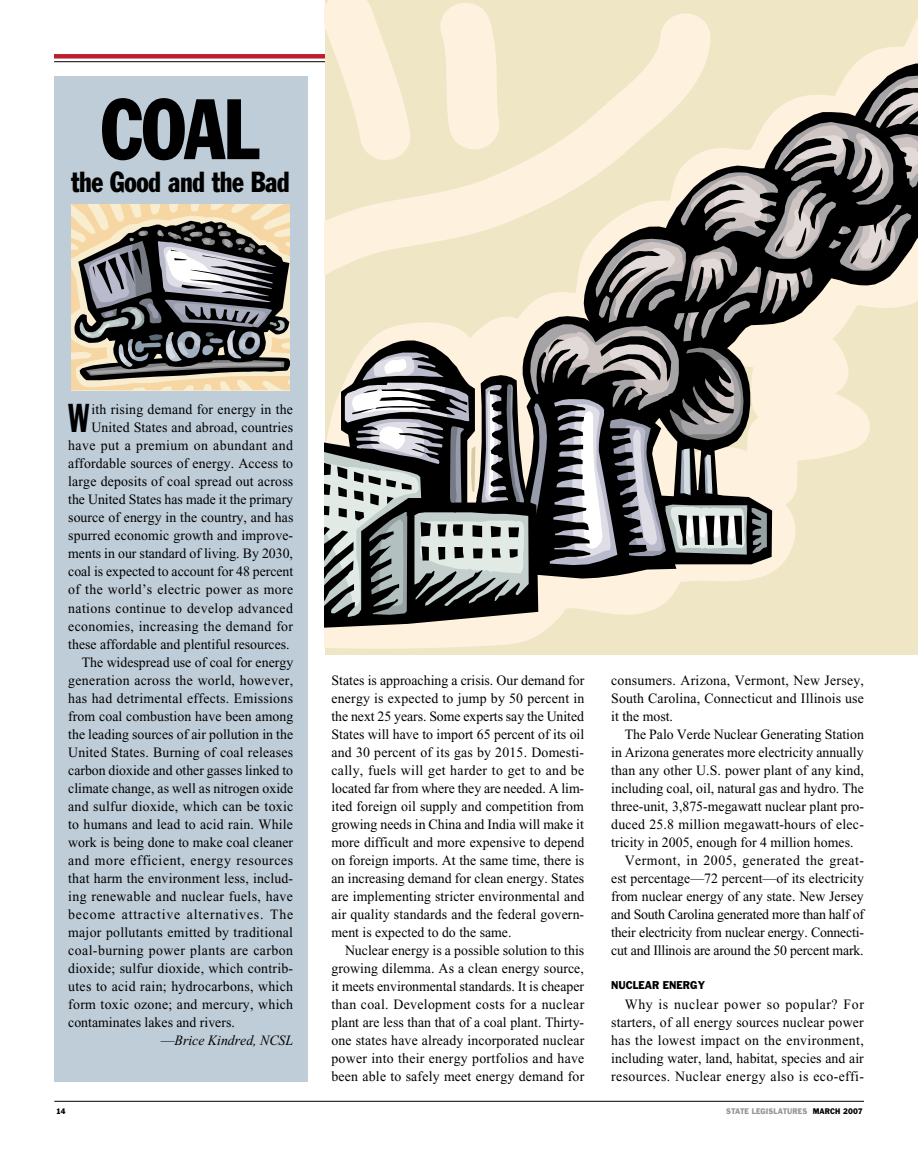
<style>
.page{position:relative;width:918px;height:1176px;background:#fff}
.page>*{position:absolute;margin:0;border:0;box-sizing:border-box;transform-origin:0 0}
.t1{font:condensed 84px "Franklin Gothic";color:#000;scale:.9 1}
.t2{font:39.6px "Franklin Gothic Extra Cond";color:#000}
.t3{font:condensed 28.5px "Franklin Gothic";letter-spacing:-.015em;color:#000;scale:.9 1}
.t4{font:14.25px/18px "Times New Roman";letter-spacing:.01em;color:#000;text-align:justify}
.t5{font:14.25px "Times New Roman";letter-spacing:.03em;color:#000}
.t6{font:14.25px "Times New Roman";letter-spacing:-.015em;color:#000}
.t7{font:14.25px "Times New Roman";letter-spacing:.035em;color:#000}
.t8{font:14.25px "Times New Roman";letter-spacing:.04em;color:#000}
.t9{font:14.25px "Times New Roman";letter-spacing:.055em;color:#000}
.t10{font:italic 14.25px "Times New Roman";color:#000}
.t11{font:10.5px "Franklin Gothic";color:#000;scale:.9 1}
.t12{font:7.5px "Franklin Gothic";letter-spacing:.01em;color:#939598;scale:.9 1}
.t13{font:7.5px "Franklin Gothic";color:#000;scale:.9 1}
.s1{font-style:normal}
.s2{color:#000}
</style>
<div class="page">
<hr style="left:54px;top:1100px;width:810px;height:1px;background:#000">
<hr style="left:54px;top:61px;width:810px;height:1px;background:#000">
<hr style="left:54px;top:54px;width:810px;height:4px;background:#bd1e2d">
<svg style="left:324px;top:627px;width:414px;height:28px;background:#f4eacf"></svg>
<svg style="left:324px;top:0;width:594px;height:627px;background:#b7b1a1"></svg>
<div style="left:54px;top:76px;width:254px;height:1005px;background:#bfcdd8"></div>
<svg style="left:72px;top:204px;width:218px;height:186px;background:#888278"></svg>
<h1 class="t1" style="left:101px;top:78px;width:90px">COAL</h1>
<h3 class="t3" style="left:71px;top:165px;width:244px">the Good and the Bad</h3>
<h2 class="t2" style="left:68px;top:397px;width:23px">W</h2>
<p class="t4" style="left:91px;top:400px;width:203px">ith rising demand for energy in the</p>
<p class="t4" style="left:91px;top:418px;width:203px">United States and abroad, countries</p>
<p class="t5" style="left:68px;top:437px;width:226px">have put a premium on abundant and</p>
<p class="t4" style="left:68px;top:454px;width:226px">affordable sources of energy. Access to</p>
<p class="t4" style="left:68px;top:472px;width:227px">large deposits of coal spread out across</p>
<p class="t4" style="left:68px;top:490px;width:226px">the United States has made it the primary</p>
<p class="t4" style="left:68px;top:508px;width:227px">source of energy in the country, and has</p>
<p class="t4" style="left:68px;top:526px;width:227px">spurred economic growth and improve-</p>
<p class="t4" style="left:68px;top:544px;width:226px">ments in our standard of living. By 2030,</p>
<p class="t4" style="left:68px;top:562px;width:227px">coal is expected to account for 48 percent</p>
<p class="t5" style="left:68px;top:581px;width:227px">of the world’s electric power as more</p>
<p class="t5" style="left:68px;top:599px;width:226px">nations continue to develop advanced</p>
<p class="t4" style="left:68px;top:616px;width:226px">economies, increasing the demand for</p>
<p class="t4" style="left:68px;top:634px;width:223px">these affordable and plentiful resources.</p>
<p class="t4" style="left:82px;top:652px;width:213px">The widespread use of coal for energy</p>
<p class="t4" style="left:68px;top:670px;width:226px">generation across the world, however,</p>
<p class="t4" style="left:68px;top:688px;width:226px">has had detrimental effects. Emissions</p>
<p class="t4" style="left:68px;top:706px;width:227px">from coal combustion have been among</p>
<p class="t4" style="left:68px;top:724px;width:226px">the leading sources of air pollution in the</p>
<p class="t4" style="left:68px;top:742px;width:226px">United States. Burning of coal releases</p>
<p class="t4" style="left:68px;top:760px;width:226px">carbon dioxide and other gasses linked to</p>
<p class="t4" style="left:68px;top:778px;width:227px">climate change, as well as nitrogen oxide</p>
<p class="t4" style="left:68px;top:796px;width:227px">and sulfur dioxide, which can be toxic</p>
<p class="t4" style="left:68px;top:814px;width:226px">to humans and lead to acid rain. While</p>
<p class="t4" style="left:68px;top:832px;width:226px">work is being done to make coal cleaner</p>
<p class="t8" style="left:68px;top:851px;width:226px">and more efficient, energy resources</p>
<p class="t4" style="left:68px;top:868px;width:227px">that harm the environment less, includ-</p>
<p class="t4" style="left:68px;top:886px;width:226px">ing renewable and nuclear fuels, have</p>
<p class="t9" style="left:68px;top:905px;width:226px">become attractive alternatives. The</p>
<p class="t4" style="left:68px;top:922px;width:226px">major pollutants emitted by traditional</p>
<p class="t5" style="left:68px;top:941px;width:226px">coal-burning power plants are carbon</p>
<p class="t4" style="left:68px;top:958px;width:227px">dioxide; sulfur dioxide, which contrib-</p>
<p class="t4" style="left:68px;top:976px;width:226px">utes to acid rain; hydrocarbons, which</p>
<p class="t4" style="left:68px;top:994px;width:226px">form toxic ozone; and mercury, which</p>
<p class="t4" style="left:68px;top:1012px;width:168px">contaminates lakes and rivers.</p>
<p class="t10" style="left:161px;top:1032px;width:134px"><span class="s1">—</span>Brice Kindred, NCSL</p>
<p class="t4" style="left:332px;top:670px;width:254px">States is approaching a crisis. Our demand for energy is expected to jump by 50 percent in the next 25 years. Some experts say the United States will have to import 65 percent of its oil and 30 percent of its gas by 2015. Domesti&shy;cally, fuels will get harder to get to and be located far from where they are needed. A lim&shy;ited foreign oil supply and competition from growing needs in China and India will make it more difficult and more expensive to depend on foreign imports. At the same time, there is an increasing demand for clean energy. States are implementing stricter environmental and air quality standards and the federal govern&shy;ment is expected to do the same.</p>
<p class="t4" style="left:332px;top:940px;width:254px;text-indent:14px">Nuclear energy is a possible solution to this growing dilemma. As a clean energy source, it meets environmental standards. It is cheaper than coal. Development costs for a nuclear plant are less than that of a coal plant. Thirty&shy;one states have already incorporated nuclear power into their energy portfolios and have been able to safely meet energy demand for</p>
<p class="t4" style="left:611px;top:670px;width:254px">consumers. Arizona, Vermont, New Jersey, South Carolina, Connecticut and Illinois use it the most.</p>
<p class="t4" style="left:625px;top:724px;width:241px">The Palo Verde Nuclear Generating Station</p>
<p class="t4" style="left:611px;top:742px;width:254px">in Arizona generates more electricity annually</p>
<p class="t4" style="left:611px;top:760px;width:254px">than any other U.S. power plant of any kind,</p>
<p class="t4" style="left:611px;top:778px;width:254px">including coal, oil, natural gas and hydro. The</p>
<p class="t4" style="left:611px;top:796px;width:254px">three-unit, 3,875-megawatt nuclear plant pro-</p>
<p class="t4" style="left:611px;top:814px;width:254px">duced 25.8 million megawatt-hours of elec-</p>
<p class="t4" style="left:611px;top:832px;width:244px">tricity in 2005, enough for 4 million homes.</p>
<p class="t7" style="left:625px;top:851px;width:241px">Vermont, in 2005, generated the great-</p>
<p class="t4" style="left:611px;top:868px;width:254px">est percentage—72 percent—of its electricity</p>
<p class="t4" style="left:611px;top:886px;width:254px">from nuclear energy of any state. New Jersey</p>
<p class="t6" style="left:611px;top:905px;width:254px">and South Carolina generated more than half of</p>
<p class="t6" style="left:611px;top:923px;width:254px">their electricity from nuclear energy. Connecti-</p>
<p class="t6" style="left:611px;top:941px;width:254px">cut and Illinois are around the 50 percent mark.</p>
<p class="t11" style="left:611px;top:978px;width:106px">NUCLEAR ENERGY</p>
<p class="t4" style="left:611px;top:994px;width:254px;text-indent:14px">Why is nuclear power so popular? For starters, of all energy sources nuclear power has the lowest impact on the environment, including water, land, habitat, species and air resources. Nuclear energy also is eco-effi-</p>
<p class="t13" style="left:56px;top:1105px;width:12px">14</p>
<p class="t12" style="left:726px;top:1105px;width:153px">STATE LEG ISLATU RES <span class="s2">MARCH 2007</span></p>
</div>
